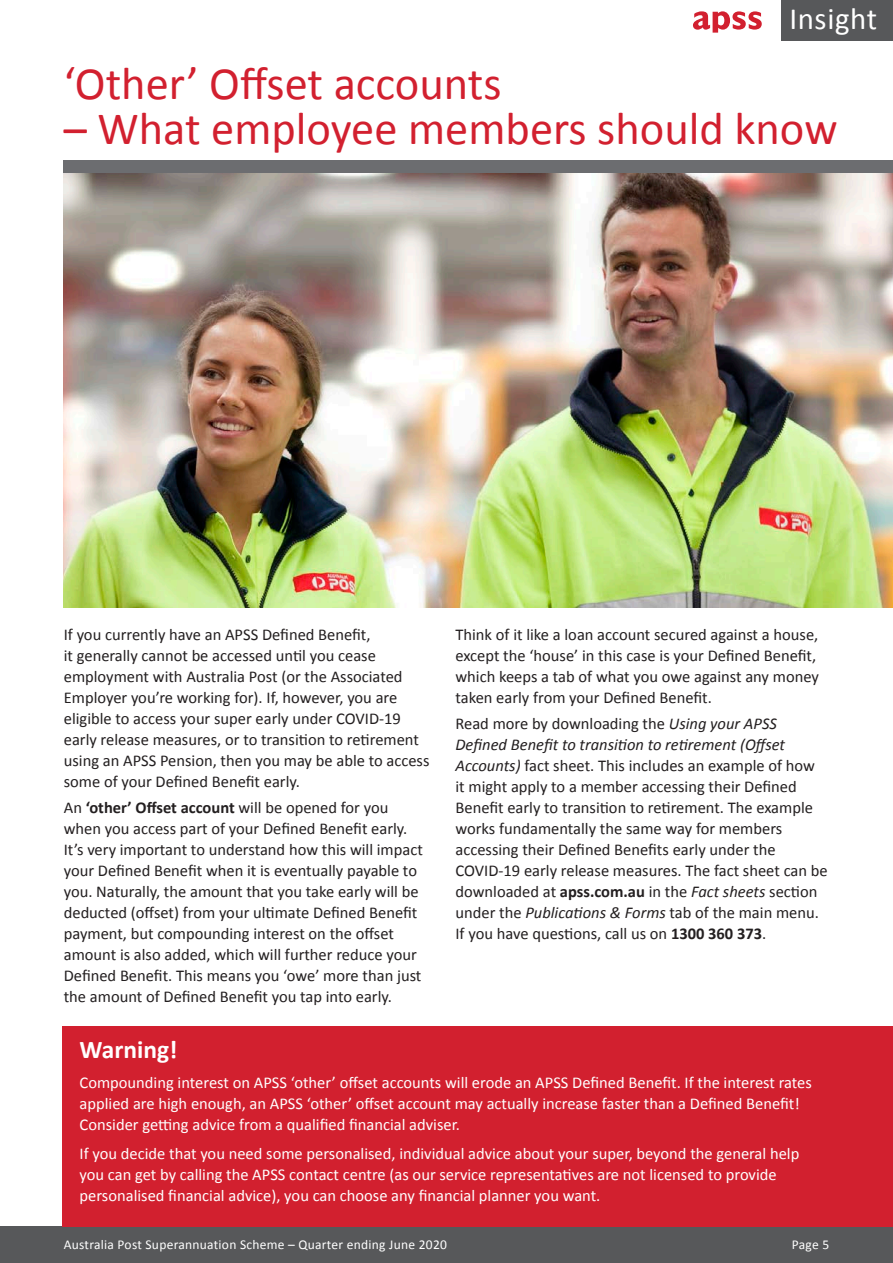
<style>
.page{position:relative;width:893px;height:1263px;background:#fff}
.page>*{position:absolute;margin:0;border:0;box-sizing:border-box;transform-origin:0 0}
.t1{font:46.5px "Calibri";color:#d2202f}
.t2{font:30.9px "Calibri";letter-spacing:.02em;color:#fff}
.t3{font:700 25.5px "Calibri";color:#fff}
.t4{font:16.5px/21px "Calibri";color:#231f20}
.t5{font:16.5px/21px "Calibri";color:#fff}
.t6{font:13.5px "Calibri";letter-spacing:.02em;color:#fff}
.s1{font-weight:700}
.s2{font-style:italic}
</style>
<div class="page">
<img style="left:64px;top:173px;width:829px;height:435px">
<div style="left:0;top:1226px;width:893px;height:37px;background:#57585a"></div>
<div style="left:781px;top:0;width:112px;height:41px;background:#57585a"></div>
<svg style="left:693px;top:11px;width:69px;height:22px"></svg>
<div style="left:64px;top:160px;width:829px;height:13px;background:#6c6d70"></div>
<div style="left:63px;top:1026px;width:830px;height:201px;background:#d2202f"></div>
<h2 class="t2" style="left:789px;top:-1px;width:89px">Insight</h2>
<h1 class="t1" style="left:64px;top:54px;width:439px">‘Other’ Offset accounts</h1>
<h1 class="t1" style="left:64px;top:99px;width:775px">– What employee members should know</h1>
<p class="t4" style="left:64px;top:624px;width:367px">If you currently have an APSS Defined Benefit,<br>it generally cannot be accessed until you cease employment with Australia Post (or the Associated Employer you’re working for). If, however, you are eligible to access your super early under COVID-19 early release measures, or to transition to retirement using an APSS Pension, then you may be able to access some of your Defined Benefit early.</p>
<p class="t4" style="left:64px;top:796px;width:361px">An <span class="s1">‘other’ Offset account</span> will be opened for you when you access part of your Defined Benefit early.<br>It’s very important to understand how this will impact your Defined Benefit when it is eventually payable to you. Naturally, the amount that you take early will be deducted (offset) from your ultimate Defined Benefit payment, but compounding interest on the offset amount is also added, which will further reduce your Defined Benefit. This means you ‘owe’ more than just the amount of Defined Benefit you tap into early.</p>
<p class="t4" style="left:455px;top:624px;width:365px">Think of it like a loan account secured against a house, except the ‘house’ in this case is your Defined Benefit, which keeps a tab of what you owe against any money taken early from your Defined Benefit.</p>
<p class="t4" style="left:455px;top:713px;width:374px">Read more by downloading the <span class="s2">Using your APSS Defined Benefit to transition to retirement (Offset Accounts)</span> fact sheet. This includes an example of how it might apply to a member accessing their Defined Benefit early to transition to retirement. The example works fundamentally the same way for members accessing their Defined Benefits early under the COVID-19 early release measures. The fact sheet can be downloaded at <span class="s1">apss.com.au</span> in the <span class="s2">Fact sheets</span> section under the <span class="s2">Publications &amp; Forms</span> tab of the main menu.<br>If you have questions, call us on <span class="s1">1300 360 373</span>.</p>
<h3 class="t3" style="left:80px;top:1033px;width:99px">Warning!</h3>
<p class="t5" style="left:80px;top:1071px;width:734px">Compounding interest on APSS ‘other’ offset accounts will erode an APSS Defined Benefit. If the interest rates applied are high enough, an APSS ‘other’ offset account may actually increase faster than a Defined Benefit!<br>Consider getting advice from a qualified financial adviser.</p>
<p class="t5" style="left:80px;top:1143px;width:721px">If you decide that you need some personalised, individual advice about your super, beyond the general help you can get by calling the APSS contact centre (as our service representatives are not licensed to provide personalised financial advice), you can choose any financial planner you want.</p>
<p class="t6" style="left:64px;top:1236px;width:385px">Australia Post Superannuation Scheme – Quarter ending June 2020</p>
<p class="t6" style="left:792px;top:1236px;width:39px">Page 5</p>
</div>
